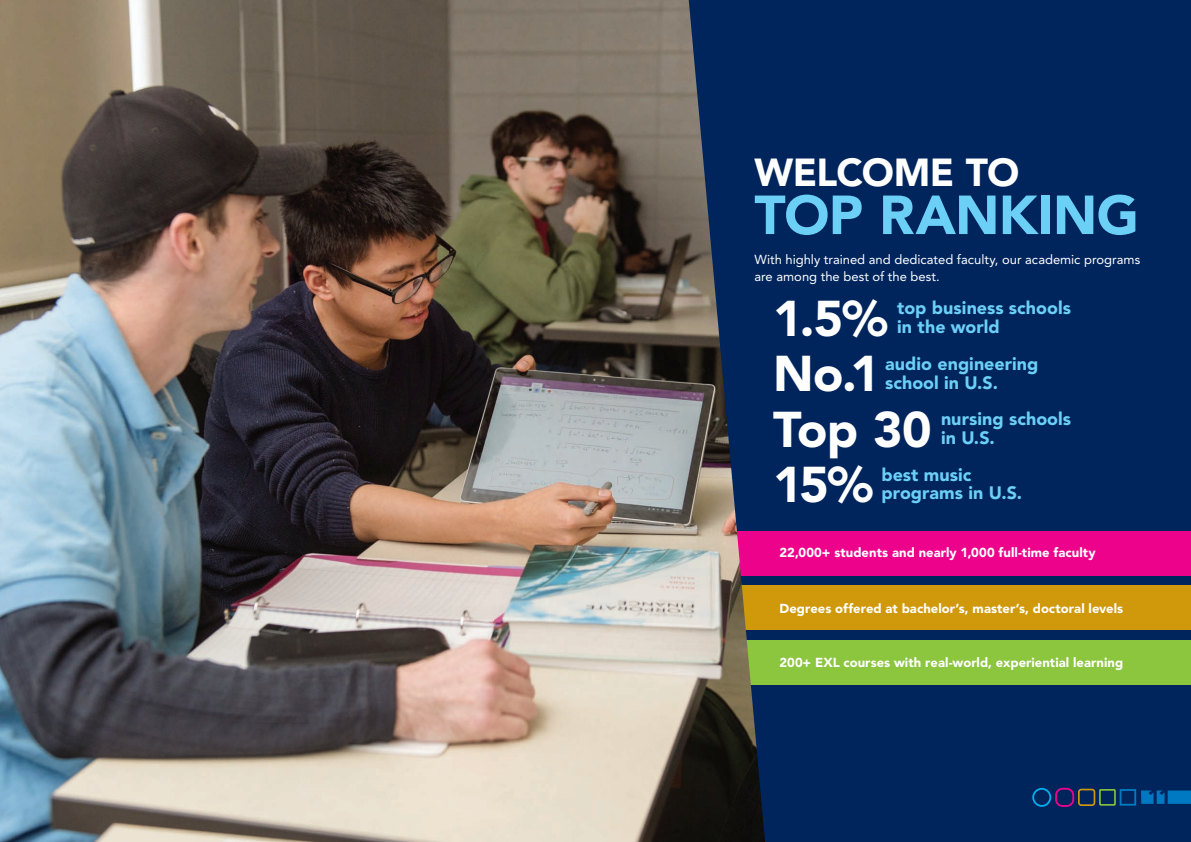
<style>
.page{position:relative;width:1191px;height:842px;background:#00255d}
.page>*{position:absolute;margin:0;border:0;box-sizing:border-box;transform-origin:0 0}
.t1{font:900 54.4px "Avenir LT Pro";letter-spacing:-.015em;color:#6bcff6}
.t2{font:900 49.8px "Avenir LT Pro";letter-spacing:-.01em;color:#fff}
.t3{font:900 38.8px "Avenir LT Pro";letter-spacing:-.015em;color:#fff}
.t4{font:900 21.6px "Avenir LT Pro";color:#00255d}
.t5{font:900 17.9px/18.7px "Avenir LT Pro";letter-spacing:.005em;color:#6bcff6}
.t6{font:900 13px "Avenir LT Pro";letter-spacing:.005em;color:#fff}
.t7{font:13px/17px "Avenir LT Pro";color:#fff}
</style>
<div class="page">
<div style="left:1141px;top:790px;width:50px;height:14px;background:#0079c2"></div>
<div style="left:1119px;top:789px;width:17px;height:17px;border:2px solid #0079c2"></div>
<div style="left:1099px;top:789px;width:16px;height:17px;border:2px solid #8bc63e"></div>
<div style="left:1078px;top:789px;width:17px;height:17px;border:2px solid #d0990c;border-radius:3px"></div>
<div style="left:1055px;top:788px;width:19px;height:19px;border:2px solid #ed028c;border-radius:6px"></div>
<div style="left:1032px;top:788px;width:19px;height:19px;border:2px solid #00aeef;border-radius:50%"></div>
<div style="left:710px;top:585px;width:481px;height:45px;background:#d0990c"></div>
<div style="left:710px;top:640px;width:481px;height:44px;background:#8bc63e"></div>
<div style="left:710px;top:531px;width:481px;height:44px;background:#ed028c"></div>
<img style="left:0;top:0;width:765px;height:842px">
<h3 class="t3" style="left:754px;top:149px;width:266px">WELCOME TO</h3>
<h1 class="t1" style="left:754px;top:182px;width:386px">TOP RANKING</h1>
<p class="t7" style="left:754px;top:251px;width:387px">With highly trained and dedicated faculty, our academic programs are among the best of the best.</p>
<h2 class="t2" style="left:773px;top:288px;width:116px">1.5%</h2>
<h3 class="t5" style="left:897px;top:299px;width:175px">top business schools in the world</h3>
<h2 class="t2" style="left:773px;top:344px;width:108px">No.1</h2>
<h3 class="t5" style="left:885px;top:354px;width:155px">audio engineering school in U.S.</h3>
<h2 class="t2" style="left:773px;top:399px;width:160px">Top 30</h2>
<h3 class="t5" style="left:941px;top:410px;width:132px">nursing schools in U.S.</h3>
<h2 class="t2" style="left:773px;top:455px;width:102px">15%</h2>
<h3 class="t5" style="left:881px;top:465px;width:142px">best music programs in U.S.</h3>
<p class="t6" style="left:779px;top:545px;width:318px">22,000+ students and nearly 1,000 full-time faculty</p>
<p class="t6" style="left:779px;top:600px;width:345px">Degrees offered at bachelor’s, master’s, doctoral levels</p>
<p class="t6" style="left:779px;top:655px;width:345px">200+ EXL courses with real-world, experiential learning</p>
<h3 class="t4" style="left:1147px;top:784px;width:25px">11</h3>
</div>
